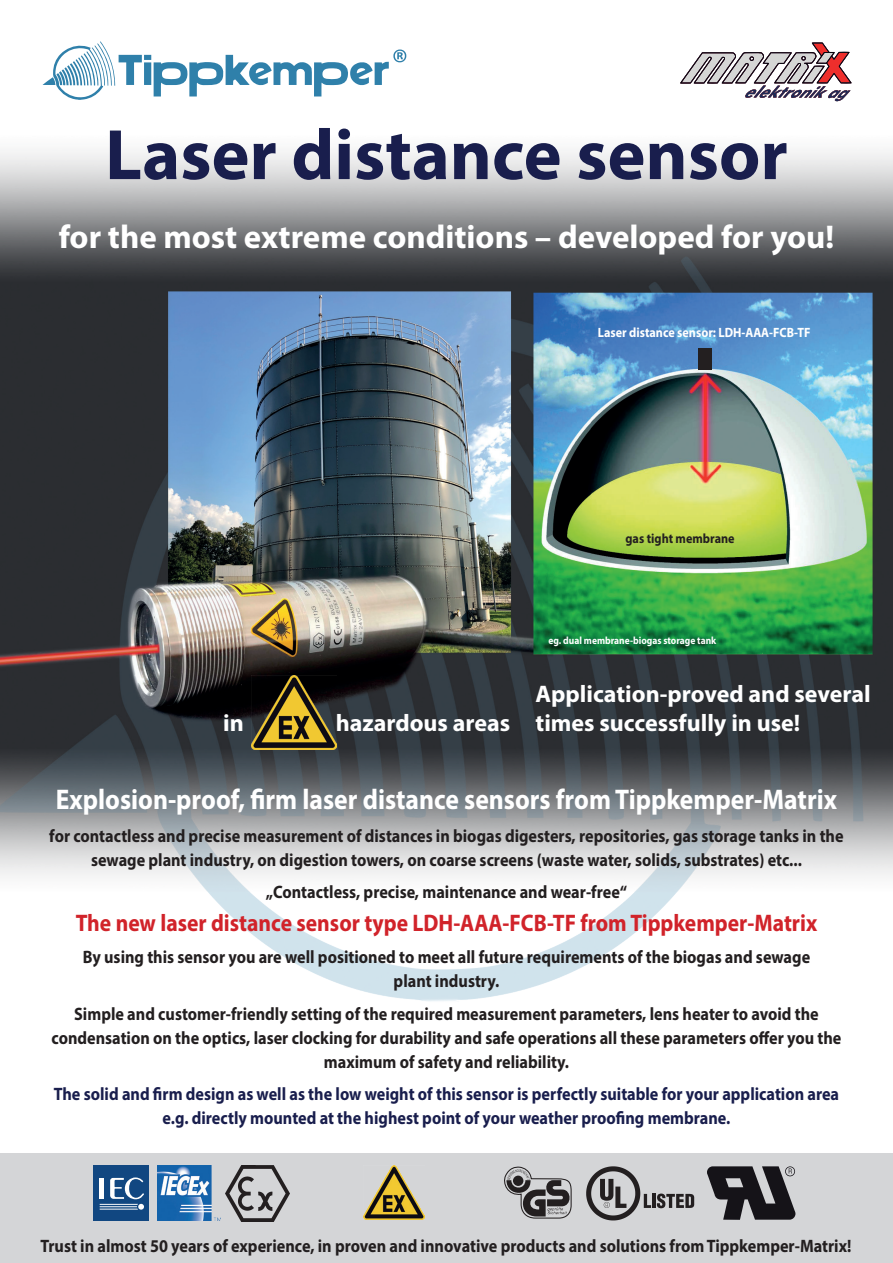
<style>
.page{position:relative;width:893px;height:1263px;background:#fff}
.page>*{position:absolute;margin:0;border:0;box-sizing:border-box;transform-origin:0 0}
.t1{font:700 72px "Myriad Pro";color:#191e4d}
.t2{font:700 33px "Myriad Pro";color:#fff}
.t3{font:700 28.5px "Myriad Pro";color:#fff;scale:.9 1}
.t4{font:700 24px/28.5px "Myriad Pro";color:#fff}
.t5{font:700 24px "Myriad Pro";color:#d1232a;scale:.9 1}
.t6{font:700 18px/24px "Myriad Pro";color:#231f20;text-align:center;scale:.9 1}
.t7{font:700 18px/24px "Myriad Pro";color:#191e4d;text-align:center;scale:.9 1}
.t8{font:700 13.5px "Myriad Pro";color:#fff;scale:.9 1}
.t9{font:700 13.5px "Myriad Pro";color:#231f20;scale:.9 1}
.t10{font:700 10.5px "Myriad Pro";color:#fff;scale:.9 1}
</style>
<div class="page">
<img style="left:0;top:42px;width:893px;height:959px">
<div style="left:698px;top:348px;width:13px;height:21px;background:#231f20"></div>
<svg style="left:43px;top:41px;width:363px;height:59px"></svg>
<svg style="left:680px;top:43px;width:171px;height:58px"></svg>
<div style="left:0;top:1153px;width:893px;height:110px;background:#d4d5d7"></div>
<img style="left:363px;top:1165px;width:62px;height:54px">
<div style="left:94px;top:1165px;width:55px;height:55px;background:#114781"></div>
<svg style="left:100px;top:1177px;width:44px;height:33px"></svg>
<svg style="left:504px;top:1166px;width:68px;height:53px"></svg>
<img style="left:225px;top:1166px;width:64px;height:55px">
<svg style="left:657px;top:1193px;width:37px;height:15px"></svg>
<hr style="left:652px;top:1194px;width:4px;height:14px;background:#231f20">
<svg style="left:586px;top:1166px;width:65px;height:54px"></svg>
<img style="left:158px;top:1166px;width:63px;height:54px">
<svg style="left:707px;top:1166px;width:88px;height:54px"></svg>
<img style="left:251px;top:675px;width:85px;height:75px">
<h1 class="t1" style="left:105px;top:108px;width:684px">Laser distance sensor</h1>
<h2 class="t2" style="left:59px;top:215px;width:777px">for the most extreme conditions – developed for you!</h2>
<p class="t8" style="left:598px;top:323px;width:238px">Laser distance sensor: LDH-AAA-FCB-TF</p>
<p class="t9" style="left:625px;top:530px;width:123px">gas tight membrane</p>
<h3 class="t4" style="left:223px;top:708px;width:22px">in</h3>
<h3 class="t4" style="left:336px;top:708px;width:176px">hazardous areas</h3>
<p class="t10" style="left:549px;top:633px;width:188px">eg. dual membrane-biogas storage tank</p>
<h3 class="t4" style="left:536px;top:679px;width:336px">Application-proved and several times successfully in use!</h3>
<h3 class="t3" style="left:56px;top:781px;width:870px">Explosion-proof, firm laser distance sensors from Tippkemper-Matrix</h3>
<p class="t6" style="left:49px;top:823px;width:884px">for contactless and precise measurement of distances in biogas digesters, repositories, gas storage tanks in the sewage plant industry, on digestion towers, on coarse screens (waste water, solids, substrates) etc...</p>
<p class="t6" style="left:266px;top:879px;width:403px">„Contactless, precise, maintenance and wear-free“</p>
<h3 class="t5" style="left:76px;top:907px;width:825px">The new laser distance sensor type LDH-AAA-FCB-TF from Tippkemper-Matrix</h3>
<p class="t6" style="left:83px;top:944px;width:810px">By using this sensor you are well positioned to meet all future requirements of the biogas and sewage plant industry.</p>
<p class="t6" style="left:52px;top:1001px;width:879px">Simple and customer-friendly setting of the required measurement parameters, lens heater to avoid the condensation on the optics, laser clocking for durability and safe operations all these parameters offer you the maximum of safety and reliability.</p>
<p class="t7" style="left:54px;top:1081px;width:874px">The solid and firm design as well as the low weight of this sensor is perfectly suitable for your application area e.g. directly mounted at the highest point of your weather proofing membrane.</p>
<p class="t6" style="left:40px;top:1233px;width:903px">Trust in almost 50 years of experience, in proven and innovative products and solutions from Tippkemper-Matrix!</p>
</div>
